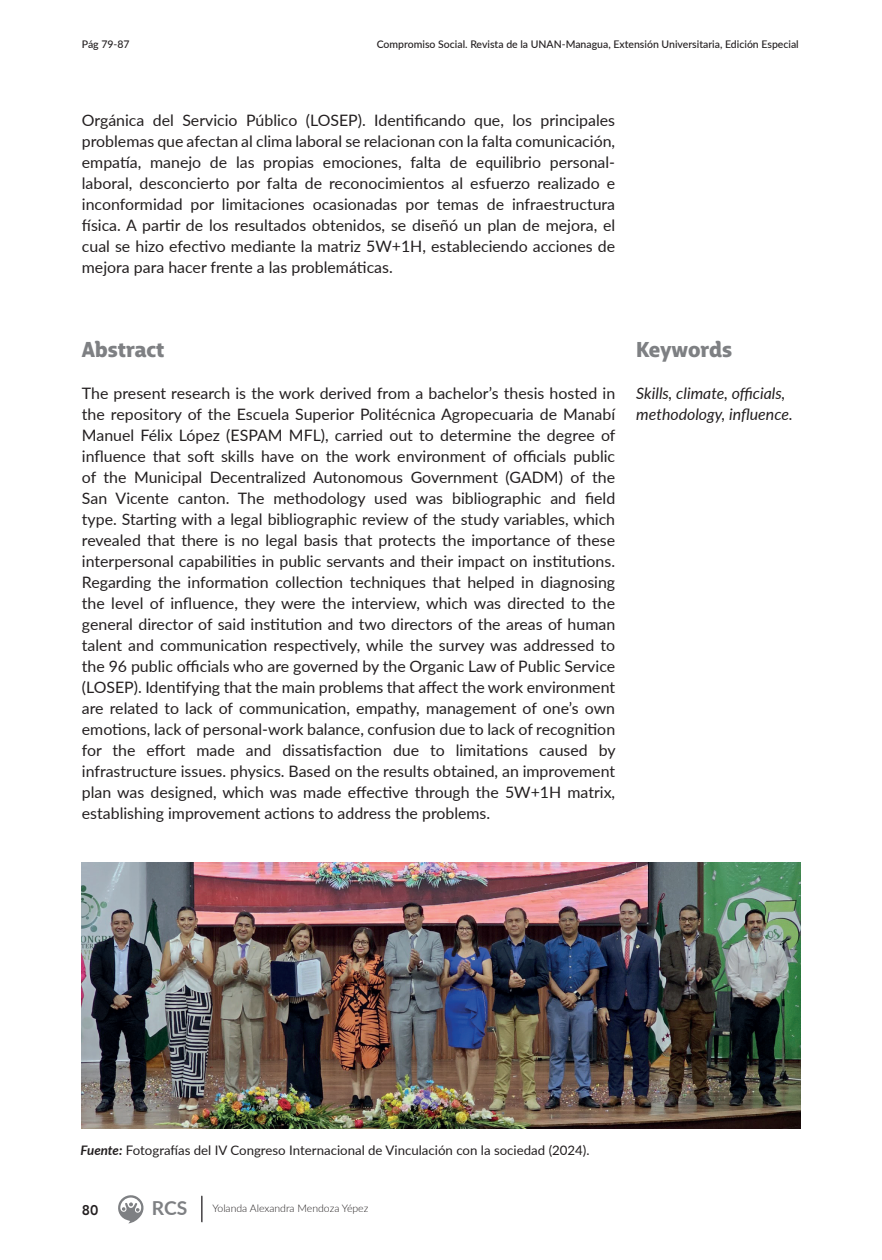
<style>
.page{position:relative;width:882px;height:1260px;background:#fff}
.page>*{position:absolute;margin:0;border:0;box-sizing:border-box;transform-origin:0 0}
.t1{font:900 21px "Big City Grotesque Pro";color:#7e8083}
.t2{font:700 19.25px "Lato";color:#7e8083}
.t3{font:15.75px/21px "Lato";color:#231f20;text-align:justify}
.t4{font:italic 15.75px/21px "Lato";color:#231f20}
.t5{font:800 14px "Avenir LT Std";color:#231f20}
.t6{font:13.12px "Lato";color:#231f20}
.t7{font:500 10.5px "Lato";color:#231f20}
.t8{font:300 10.5px "Lato";color:#231f20}
.s1{font-weight:700;font-style:italic}
</style>
<div class="page">
<svg style="left:118px;top:1195px;width:26px;height:28px"></svg>
<img style="left:82px;top:862px;width:718px;height:267px">
<svg style="left:201px;top:1196px;width:2px;height:26px"></svg>
<p class="t7" style="left:82px;top:36px;width:49px">Pág 79-87</p>
<p class="t7" style="left:377px;top:36px;width:424px">Compromiso Social. Revista de la UNAN-Managua, Extensión Universitaria, Edición Especial</p>
<p class="t3" style="left:82px;top:109px;width:535px">Orgánica del Servicio Público (LOSEP). Identificando que, los principales problemas que afectan al clima laboral se relacionan con la falta comunicación, empatía, manejo de las propias emociones, falta de equilibrio personal&shy;laboral, desconcierto por falta de reconocimientos al esfuerzo realizado e inconformidad por limitaciones ocasionadas por temas de infraestructura física. A partir de los resultados obtenidos, se diseñó un plan de mejora, el cual se hizo efectivo mediante la matriz 5W+1H, estableciendo acciones de mejora para hacer frente a las problemáticas.</p>
<h1 class="t1" style="left:82px;top:332px;width:84px">Abstract</h1>
<p class="t3" style="left:82px;top:382px;width:535px">The present research is the work derived from a bachelor’s thesis hosted in the repository of the Escuela Superior Politécnica Agropecuaria de Manabí Manuel Félix López (ESPAM MFL), carried out to determine the degree of influence that soft skills have on the work environment of officials public of the Municipal Decentralized Autonomous Government (GADM) of the San Vicente canton. The methodology used was bibliographic and field type. Starting with a legal bibliographic review of the study variables, which revealed that there is no legal basis that protects the importance of these interpersonal capabilities in public servants and their impact on institutions.<br>Regarding the information collection techniques that helped in diagnosing the level of influence, they were the interview, which was directed to the general director of said institution and two directors of the areas of human talent and communication respectively, while the survey was addressed to the 96 public officials who are governed by the Organic Law of Public Service (LOSEP). Identifying that the main problems that affect the work environment are related to lack of communication, empathy, management of one’s own emotions, lack of personal-work balance, confusion due to lack of recognition for the effort made and dissatisfaction due to limitations caused by infrastructure issues. physics. Based on the results obtained, an improvement plan was designed, which was made effective through the 5W+1H matrix, establishing improvement actions to address the problems.</p>
<h1 class="t1" style="left:636px;top:332px;width:97px">Keywords</h1>
<p class="t4" style="left:636px;top:382px;width:158px">Skills, climate, officials, methodology, influence.</p>
<p class="t6" style="left:81px;top:1141px;width:510px"><span class="s1">Fuente:</span> Fotografías del IV Congreso Internacional de Vinculación con la sociedad (2024).</p>
<p class="t5" style="left:82px;top:1202px;width:18px">80</p>
<p class="t2" style="left:152px;top:1194px;width:37px">RCS</p>
<p class="t8" style="left:212px;top:1201px;width:158px">Yolanda Alexandra Mendoza Yépez</p>
</div>
